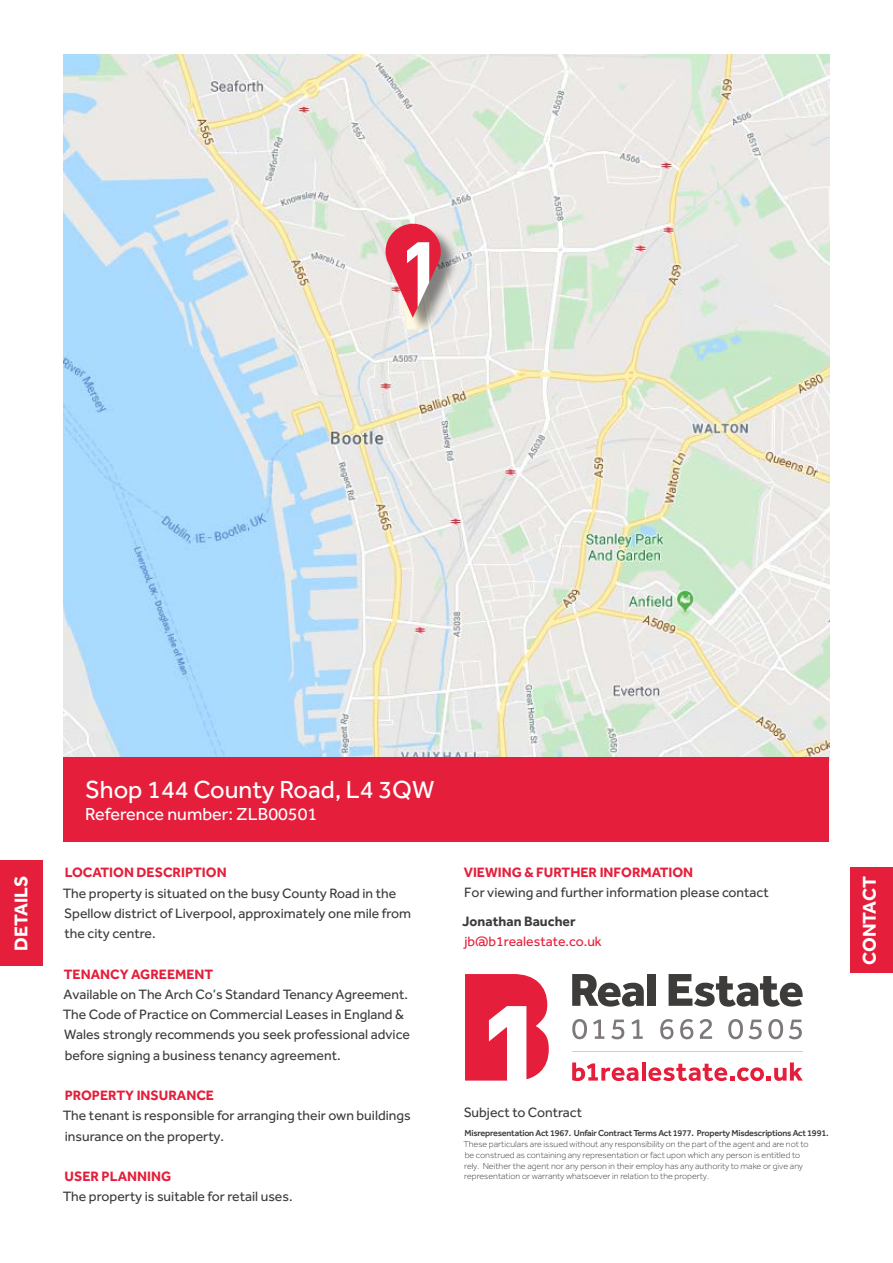
<style>
.page{position:relative;width:893px;height:1263px;background:#fff}
.page>*{position:absolute;margin:0;border:0;box-sizing:border-box;transform-origin:0 0}
.t1{font:25.5px "Effra";color:#fff}
.t2{font:700 19.2px "Effra";color:#fff}
.t3{font:18px "Effra";color:#fff}
.t4{font:14.1px/20.2px "Effra";color:#3d3c3a}
.t5{font:700 14.1px "Effra";color:#e51f3b}
.t6{font:14.1px "Effra";color:#e51f3b}
.t7{font:700 14.1px "Effra";color:#3d3c3a}
.t8{font:300 9px/10.8px "Effra";color:#3d3c3a}
.t9{font:500 9px "Effra";letter-spacing:-.025em;color:#3d3c3a}
</style>
<div class="page">
<div style="left:0;top:860px;width:43px;height:106px;background:#e51f3b"></div>
<div style="left:850px;top:868px;width:43px;height:105px;background:#e51f3b"></div>
<svg style="left:465px;top:974px;width:332px;height:108px"></svg>
<svg style="left:465px;top:974px;width:84px;height:106px"></svg>
<svg style="left:572px;top:1062px;width:66px;height:19px"></svg>
<hr style="left:642px;top:1062px;width:4px;height:18px;background:#e51f3b">
<svg style="left:648px;top:1062px;width:155px;height:19px"></svg>
<svg style="left:572px;top:974px;width:72px;height:32px"></svg>
<div style="left:648px;top:974px;width:8px;height:32px;background:#3d3c3a"></div>
<svg style="left:669px;top:974px;width:134px;height:33px"></svg>
<svg style="left:572px;top:1019px;width:15px;height:20px"></svg>
<svg style="left:593px;top:1019px;width:11px;height:20px"></svg>
<svg style="left:611px;top:1019px;width:13px;height:20px"></svg>
<svg style="left:631px;top:1019px;width:12px;height:20px"></svg>
<svg style="left:660px;top:1019px;width:13px;height:20px"></svg>
<svg style="left:680px;top:1019px;width:13px;height:20px"></svg>
<svg style="left:700px;top:1019px;width:12px;height:20px"></svg>
<svg style="left:728px;top:1019px;width:15px;height:20px"></svg>
<svg style="left:749px;top:1019px;width:13px;height:20px"></svg>
<svg style="left:768px;top:1019px;width:15px;height:20px"></svg>
<svg style="left:789px;top:1019px;width:13px;height:20px"></svg>
<hr style="left:572px;top:1051px;width:231px;height:1px;background:#cfcdcd">
<img style="left:64px;top:54px;width:765px;height:703px">
<div style="left:64px;top:757px;width:765px;height:85px;background:#e51f3b"></div>
<div style="left:388px;top:226px;width:71px;height:109px;background:#000;opacity:.45"></div>
<svg style="left:386px;top:224px;width:55px;height:94px"></svg>
<h1 class="t1" style="left:85px;top:775px;width:351px">Shop 144 County Road, L4 3QW</h1>
<p class="t3" style="left:85px;top:803px;width:234px">Reference number: ZLB00501</p>
<p class="t5" style="left:464px;top:864px;width:231px">VIEWING &amp; FURTHER INFORMATION</p>
<p class="t4" style="left:464px;top:882px;width:306px">For viewing and further information please contact</p>
<p class="t7" style="left:462px;top:913px;width:115px">Jonathan Baucher</p>
<p class="t6" style="left:464px;top:933px;width:139px">jb@b1realestate.co.uk</p>
<p class="t5" style="left:65px;top:864px;width:164px">LOCATION DESCRIPTION</p>
<p class="t4" style="left:63px;top:882px;width:350px">The property is situated on the busy County Road in the<br>Spellow district of Liverpool, approximately one mile from the city centre.</p>
<p class="t5" style="left:64px;top:965px;width:151px">TENANCY AGREEMENT</p>
<p class="t4" style="left:63px;top:984px;width:349px">Available on The Arch Co’s Standard Tenancy Agreement.<br>The Code of Practice on Commercial Leases in England &amp; Wales strongly recommends you seek professional advice before signing a business tenancy agreement.</p>
<p class="t5" style="left:65px;top:1087px;width:151px">PROPERTY INSURANCE</p>
<p class="t4" style="left:63px;top:1105px;width:349px">The tenant is responsible for arranging their own buildings insurance on the property.</p>
<p class="t5" style="left:65px;top:1168px;width:108px">USER PLANNING</p>
<p class="t4" style="left:63px;top:1186px;width:231px">The property is suitable for retail uses.</p>
<h2 class="t2" style="left:10px;top:951px;width:77px;rotate:-90deg">DETAILS</h2>
<h2 class="t2" style="left:858px;top:964px;width:90px;rotate:-90deg">CONTACT</h2>
<p class="t4" style="left:464px;top:1102px;width:120px">Subject to Contract</p>
<p class="t9" style="left:465px;top:1128px;width:365px">Misrepresentation Act 1967. Unfair Contract Terms Act 1977. Property Misdescriptions Act 1991.</p>
<p class="t8" style="left:463px;top:1138px;width:347px">These particulars are issued without any responsibility on the part of the agent and are not to be construed as containing any representation or fact upon which any person is entitled to rely. Neither the agent nor any person in their employ has any authority to make or give any representation or warranty whatsoever in relation to the property.</p>
</div>
